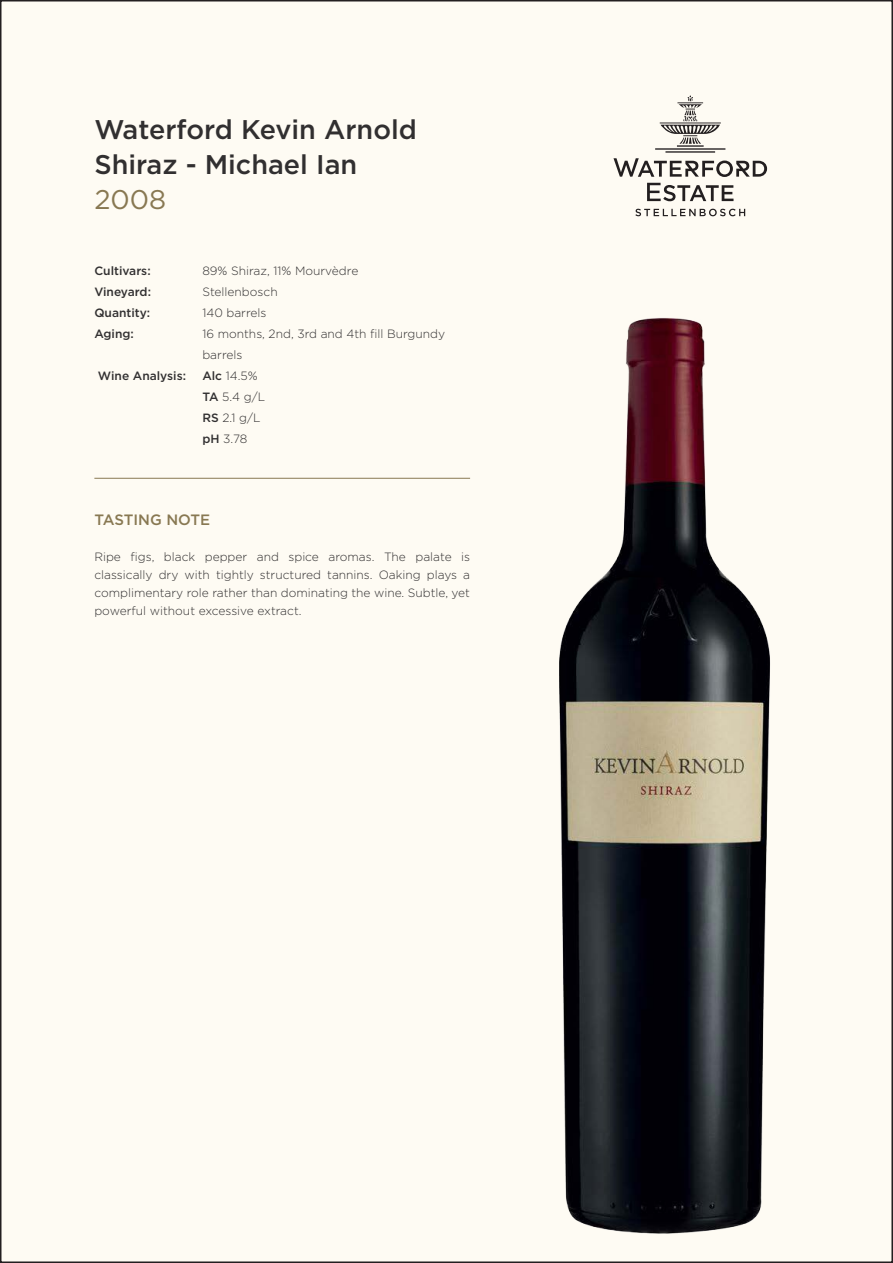
<style>
.page{position:relative;width:893px;height:1263px;background:#fff}
.page>*{position:absolute;margin:0;border:0;box-sizing:border-box;transform-origin:0 0}
.t1{font:500 27px/35.2px "Gotham";color:#312f30}
.t2{font:27px "Gotham";color:#887852}
.t3{font:500 15px "Gotham";color:#887852}
.t4{font:300 12px/21px "Gotham";color:#312f30}
.t5{font:500 12px "Gotham";color:#312f30}
.s1{font-weight:500}
</style>
<div class="page">
<div style="left:1px;top:1px;width:891px;height:1261px;background:#fefbf3"></div>
<svg style="left:635px;top:209px;width:110px;height:7px"></svg>
<svg style="left:647px;top:183px;width:86px;height:18px"></svg>
<svg style="left:613px;top:95px;width:154px;height:82px"></svg>
<hr style="left:94px;top:478px;width:376px;height:1px;background:#887852">
<img style="left:559px;top:318px;width:211px;height:916px">
<h1 class="t1" style="left:94px;top:111px;width:324px">Waterford Kevin Arnold<br>Shiraz - Michael Ian</h1>
<h1 class="t2" style="left:94px;top:183px;width:73px">2008</h1>
<p class="t5" style="left:94px;top:263px;width:58px">Cultivars:</p>
<p class="t4" style="left:202px;top:260px;width:157px">89% Shiraz, 11% Mourvèdre</p>
<p class="t5" style="left:94px;top:284px;width:58px">Vineyard:</p>
<p class="t4" style="left:202px;top:281px;width:77px">Stellenbosch</p>
<p class="t5" style="left:94px;top:305px;width:57px">Quantity:</p>
<p class="t4" style="left:202px;top:302px;width:66px">140 barrels</p>
<p class="t5" style="left:94px;top:326px;width:41px">Aging:</p>
<p class="t4" style="left:202px;top:323px;width:244px">16 months, 2nd, 3rd and 4th fill Burgundy barrels</p>
<p class="t5" style="left:98px;top:368px;width:90px">Wine Analysis:</p>
<p class="t4" style="left:202px;top:365px;width:64px"><span class="s1">Alc</span> 14.5%<br><span class="s1">TA</span> 5.4 g/L<br><span class="s1">RS</span> 2.1 g/L <span class="s1">pH</span> 3.78</p>
<p class="t3" style="left:94px;top:510px;width:117px">TASTING NOTE</p>
<p class="t4" style="left:94px;top:548px;width:377px;line-height:18px;text-align:justify">Ripe figs, black pepper and spice aromas. The palate is classically dry with tightly structured tannins. Oaking plays a complimentary role rather than dominating the wine. Subtle, yet powerful without excessive extract.</p>
</div>
